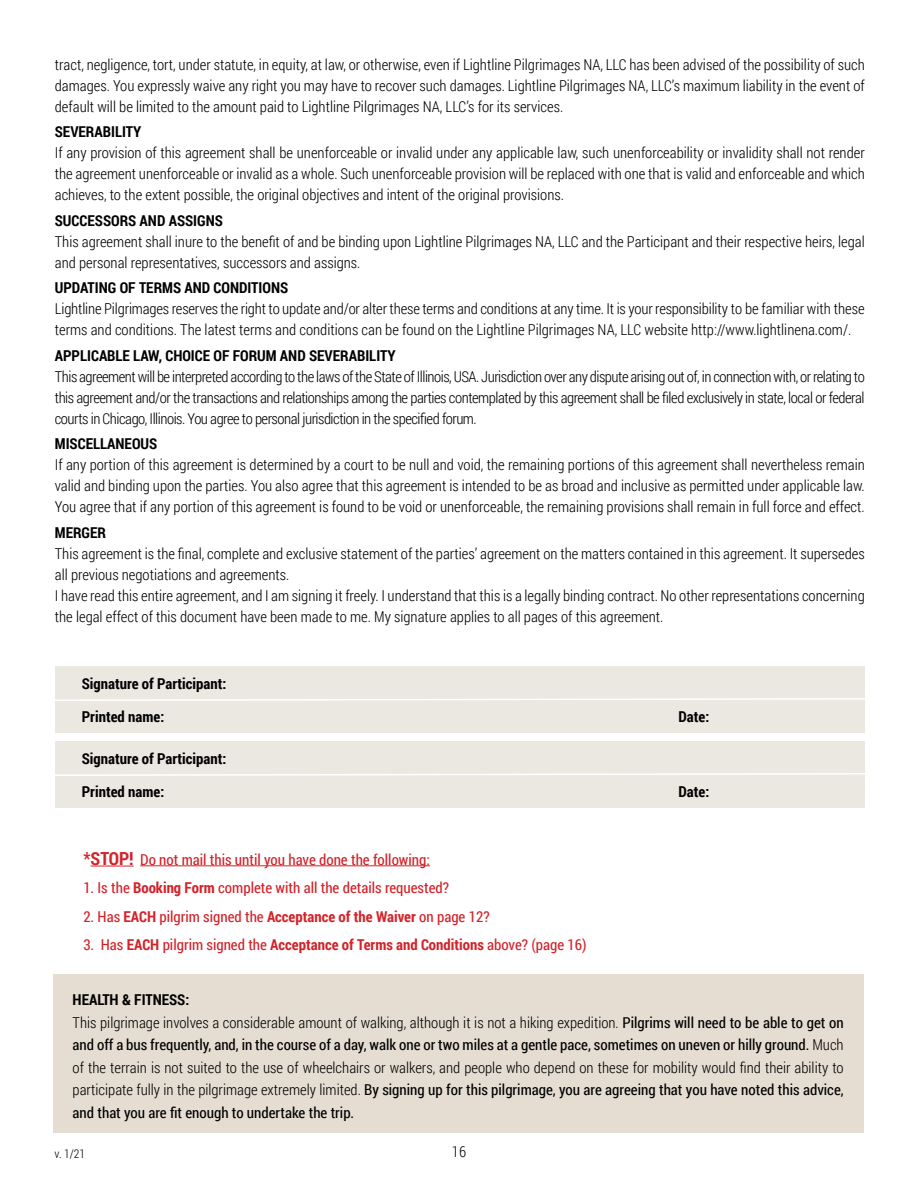
<style>
.page{position:relative;width:918px;height:1188px;background:#fff}
.page>*{position:absolute;margin:0;border:0;box-sizing:border-box;transform-origin:0 0}
.t1{font:300 15px/21px "Roboto Condensed";color:#000;text-align:justify}
.t2{font:15px "Roboto Condensed";color:#d2232a}
.t3{font:700 15px "Roboto Condensed";color:#000}
.t4{font:300 12px "Roboto Condensed";color:#000}
.s1{font-weight:700;font-size:18px}
.s2{font-weight:700}
.s3{font-weight:400}
</style>
<div class="page">
<div style="left:55px;top:666px;width:810px;height:67px;background:#ebe7e1"></div>
<svg style="left:55px;top:698px;width:810px;height:3px"></svg>
<div style="left:55px;top:741px;width:810px;height:67px;background:#ebe7e1"></div>
<svg style="left:55px;top:773px;width:810px;height:3px"></svg>
<hr style="left:91px;top:866px;width:43px;height:1px;background:#d2232a">
<hr style="left:140px;top:865px;width:290px;height:1px;background:#d2232a">
<div style="left:53px;top:975px;width:810px;height:158px;background:#e5ddd2"></div>
<p class="t1" style="left:55px;top:53px;width:811px">tract, negligence, tort, under statute, in equity, at law, or otherwise, even if Lightline Pilgrimages NA, LLC has been advised of the possibility of such damages. You expressly waive any right you may have to recover such damages. Lightline Pilgrimages NA, LLC’s maximum liability in the event of default will be limited to the amount paid to Lightline Pilgrimages NA, LLC’s for its services.</p>
<p class="t3" style="left:55px;top:121px;width:88px">SEVERABILITY</p>
<p class="t1" style="left:55px;top:142px;width:811px">If any provision of this agreement shall be unenforceable or invalid under any applicable law, such unenforceability or invalidity shall not render the agreement unenforceable or invalid as a whole. Such unenforceable provision will be replaced with one that is valid and enforceable and which achieves, to the extent possible, the original objectives and intent of the original provisions.</p>
<p class="t3" style="left:55px;top:210px;width:170px">SUCCESSORS AND ASSIGNS</p>
<p class="t1" style="left:55px;top:230px;width:811px">This agreement shall inure to the benefit of and be binding upon Lightline Pilgrimages NA, LLC and the Participant and their respective heirs, legal and personal representatives, successors and assigns.</p>
<p class="t3" style="left:55px;top:277px;width:235px">UPDATING OF TERMS AND CONDITIONS</p>
<p class="t1" style="left:55px;top:298px;width:811px">Lightline Pilgrimages reserves the right to update and/or alter these terms and conditions at any time. It is your responsibility to be familiar with these terms and conditions. The latest terms and conditions can be found on the Lightline Pilgrimages NA, LLC website http://www.lightlinena.com/.</p>
<p class="t3" style="left:55px;top:345px;width:342px">APPLICABLE LAW, CHOICE OF FORUM AND SEVERABILITY</p>
<p class="t1" style="left:55px;top:365px;width:811px">This agreement will be interpreted according to the laws of the State of Illinois, USA. Jurisdiction over any dispute arising out of, in connection with, or relating to this agreement and/or the transactions and relationships among the parties contemplated by this agreement shall be filed exclusively in state, local or federal courts in Chicago, Illinois. You agree to personal jurisdiction in the specified forum.</p>
<p class="t3" style="left:55px;top:433px;width:104px">MISCELLANEOUS</p>
<p class="t1" style="left:55px;top:454px;width:812px">If any portion of this agreement is determined by a court to be null and void, the remaining portions of this agreement shall nevertheless remain valid and binding upon the parties. You also agree that this agreement is intended to be as broad and inclusive as permitted under applicable law.<br>You agree that if any portion of this agreement is found to be void or unenforceable, the remaining provisions shall remain in full force and effect.</p>
<p class="t3" style="left:55px;top:522px;width:53px">MERGER</p>
<p class="t1" style="left:55px;top:542px;width:811px;text-align:left">This agreement is the final, complete and exclusive statement of the parties’ agreement on the matters contained in this agreement. It supersedes all previous negotiations and agreements.<br>I have read this entire agreement, and I am signing it freely. I understand that this is a legally binding contract. No other representations concerning the legal effect of this document have been made to me. My signature applies to all pages of this agreement.</p>
<p class="t3" style="left:82px;top:673px;width:146px">Signature of Participant:</p>
<p class="t3" style="left:82px;top:706px;width:84px">Printed name:</p>
<p class="t3" style="left:678px;top:706px;width:32px">Date:</p>
<p class="t3" style="left:82px;top:748px;width:146px">Signature of Participant:</p>
<p class="t3" style="left:82px;top:781px;width:84px">Printed name:</p>
<p class="t3" style="left:678px;top:781px;width:32px">Date:</p>
<p class="t2" style="left:83px;top:849px;width:348px"><span class="s1">*STOP!</span> Do not mail this until you have done the following:</p>
<p class="t2" style="left:83px;top:877px;width:367px">1. Is the <span class="s2">Booking Form</span> complete with all the details requested?</p>
<p class="t2" style="left:83px;top:906px;width:408px">2. Has <span class="s2">EACH</span> pilgrim signed the <span class="s2">Acceptance of the Waiver</span> on page 12?</p>
<p class="t2" style="left:83px;top:934px;width:505px">3. Has <span class="s2">EACH</span> pilgrim signed the <span class="s2">Acceptance of Terms and Conditions</span> above? (page 16)</p>
<p class="t1" style="left:73px;top:988px;width:773px;line-height:22.5px;text-align:left"><span class="s2">HEALTH &amp; FITNESS:<br></span>This pilgrimage involves a considerable amount of walking, although it is not a hiking expedition. <span class="s3">Pilgrims will need to be able to get on and off a bus frequently, and, in the course of a day, walk one or two miles at a gentle pace, sometimes on uneven or hilly ground.</span> Much of the terrain is not suited to the use of wheelchairs or walkers, and people who depend on these for mobility would find their ability to participate fully in the pilgrimage extremely limited. <span class="s3">By signing up for this pilgrimage, you are agreeing that you have noted this advice, and that you are fit enough to undertake the trip.</span></p>
<p class="t4" style="left:55px;top:1145px;width:32px">v. 1/21</p>
<p class="t1" style="left:452px;top:1141px;width:16px">16</p>
</div>
